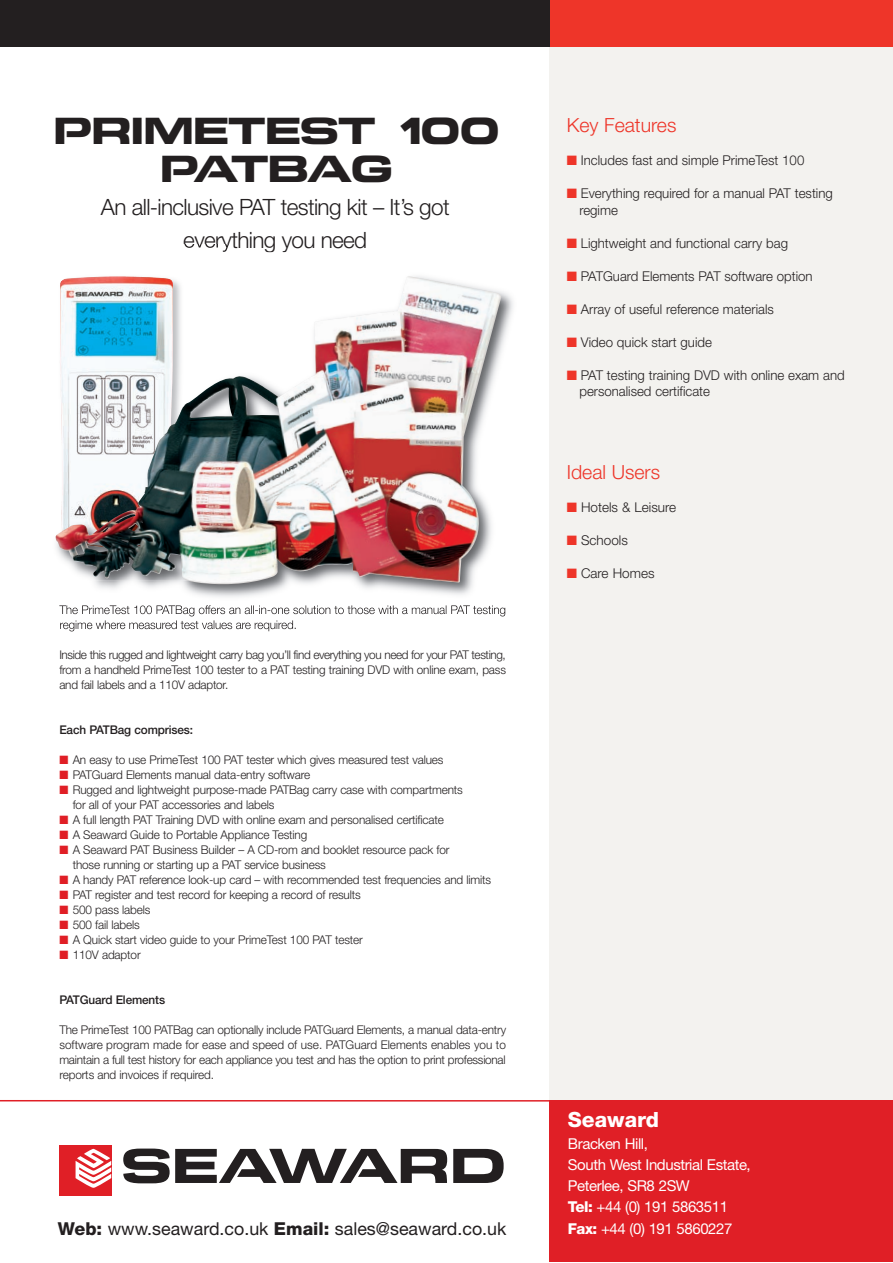
<style>
.page{position:relative;width:893px;height:1263px;background:#fff}
.page>*{position:absolute;margin:0;border:0;box-sizing:border-box;transform-origin:0 0}
.t1{font:37.5px/37.5px "Seaward";letter-spacing:-.055em;color:#231f20;text-align:center}
.t2{font:300 22.5px/33px "Helvetica Neue";letter-spacing:-.03em;color:#231f20;text-align:center}
.t3{font:800 21px "Helvetica Neue";color:#fff}
.t4{font:300 19.5px "Helvetica Neue";color:#ee3529}
.t5{font:17.85px "Helvetica Neue";color:#231f20}
.t6{font:15px/21.3px "Helvetica Neue";letter-spacing:-.03em;color:#fff}
.t7{font:300 13.5px/16.5px "Helvetica Neue";color:#231f20}
.t8{font:300 12px/15px "Helvetica Neue";letter-spacing:-.01em;color:#231f20;text-align:justify}
.t9{font:500 12px "Helvetica Neue";letter-spacing:-.01em;color:#231f20}
.s1{color:#e01f26}
.s2{color:#ee3529}
.s3{font-weight:800}
</style>
<div class="page">
<div style="left:549px;top:8px;width:344px;height:1246px;background:#f3f2ef"></div>
<div style="left:549px;top:1100px;width:344px;height:162px;background:#e01f26"></div>
<div style="left:59px;top:1146px;width:52px;height:50px;background:#e01f26"></div>
<svg style="left:76px;top:1149px;width:35px;height:39px"></svg>
<svg style="left:123px;top:1148px;width:324px;height:35px"></svg>
<svg style="left:453px;top:1149px;width:51px;height:34px"></svg>
<div style="left:0;top:0;width:893px;height:47px;background:#ee3529"></div>
<div style="left:0;top:0;width:550px;height:47px;background:#231f20"></div>
<hr style="left:0;top:1100px;width:893px;height:2px;background:#e01f26">
<img style="left:184px;top:245px;width:45px;height:7px">
<img style="left:70px;top:292px;width:443px;height:340px">
<img style="left:59px;top:605px;width:123px;height:9px">
<img style="left:60px;top:620px;width:95px;height:11px">
<img style="left:55px;top:276px;width:447px;height:302px">
<h1 class="t1" style="left:53px;top:113px;width:449px">PRIMETEST 100<br>PATBAG</h1>
<h2 class="t2" style="left:101px;top:192px;width:350px">An all-inclusive PAT testing kit – It’s got everything you need</h2>
<p class="t8" style="left:59px;top:648px;width:448px">Inside this rugged and lightweight carry bag you’ll find everything you need for your PAT testing, from a handheld PrimeTest 100 tester to a PAT testing training DVD with online exam, pass and fail labels and a 110V adaptor.</p>
<p class="t9" style="left:59px;top:725px;width:135px">Each PATBag comprises:</p>
<p class="t8" style="left:59px;top:753px;width:386px"><span class="s1">■</span> An easy to use PrimeTest 100 PAT tester which gives measured test values</p>
<p class="t8" style="left:59px;top:768px;width:252px"><span class="s1">■</span> PATGuard Elements manual data-entry software</p>
<p class="t8" style="left:73px;top:783px;width:392px;text-indent:-13px"><span class="s1">■</span> Rugged and lightweight purpose-made PATBag carry case with compartments for all of your PAT accessories and labels</p>
<p class="t8" style="left:59px;top:813px;width:386px"><span class="s1">■</span> A full length PAT Training DVD with online exam and personalised certificate</p>
<p class="t8" style="left:59px;top:828px;width:249px"><span class="s1">■</span> A Seaward Guide to Portable Appliance Testing</p>
<p class="t8" style="left:73px;top:843px;width:378px;text-indent:-13px"><span class="s1">■</span> A Seaward PAT Business Builder – A CD-rom and booklet resource pack for those running or starting up a PAT service business</p>
<p class="t8" style="left:59px;top:873px;width:433px"><span class="s1">■</span> A handy PAT reference look-up card – with recommended test frequencies and limits</p>
<p class="t8" style="left:59px;top:888px;width:303px"><span class="s1">■</span> PAT register and test record for keeping a record of results</p>
<p class="t8" style="left:59px;top:903px;width:93px"><span class="s1">■</span> 500 pass labels</p>
<p class="t8" style="left:59px;top:918px;width:82px"><span class="s1">■</span> 500 fail labels</p>
<p class="t8" style="left:59px;top:933px;width:305px"><span class="s1">■</span> A Quick start video guide to your PrimeTest 100 PAT tester</p>
<p class="t8" style="left:59px;top:948px;width:83px"><span class="s1">■</span> 110V adaptor</p>
<p class="t9" style="left:59px;top:995px;width:107px">PATGuard Elements</p>
<p class="t8" style="left:59px;top:1023px;width:448px">The PrimeTest 100 PATBag can optionally include PATGuard Elements, a manual data-entry software program made for ease and speed of use. PATGuard Elements enables you to maintain a full test history for each appliance you test and has the option to print professional reports and invoices if required.</p>
<h3 class="t4" style="left:567px;top:118px;width:111px">Key Features</h3>
<p class="t7" style="left:567px;top:153px;width:239px"><span class="s2">■</span> Includes fast and simple PrimeTest 100</p>
<p class="t7" style="left:579px;top:186px;width:255px;text-indent:-13px"><span class="s2">■</span> Everything required for a manual PAT testing regime</p>
<p class="t7" style="left:567px;top:236px;width:223px"><span class="s2">■</span> Lightweight and functional carry bag</p>
<p class="t7" style="left:567px;top:269px;width:247px"><span class="s2">■</span> PATGuard Elements PAT software option</p>
<p class="t7" style="left:567px;top:302px;width:209px"><span class="s2">■</span> Array of useful reference materials</p>
<p class="t7" style="left:567px;top:335px;width:147px"><span class="s2">■</span> Video quick start guide</p>
<p class="t7" style="left:579px;top:368px;width:267px;text-indent:-13px"><span class="s2">■</span> PAT testing training DVD with online exam and personalised certificate</p>
<h3 class="t4" style="left:567px;top:465px;width:95px">Ideal Users</h3>
<p class="t7" style="left:567px;top:500px;width:111px"><span class="s2">■</span> Hotels &amp; Leisure</p>
<p class="t7" style="left:567px;top:533px;width:63px"><span class="s2">■</span> Schools</p>
<p class="t7" style="left:567px;top:566px;width:89px"><span class="s2">■</span> Care Homes</p>
<h3 class="t3" style="left:568px;top:1112px;width:93px">Seaward</h3>
<p class="t6" style="left:568px;top:1134px;width:184px">Bracken Hill,<br>South West Industrial Estate,<br>Peterlee, SR8 2SW<br><span class="s3">Tel:</span> +44 (0) 191 5863511</p>
<h3 class="t5" style="left:58px;top:1222px;width:450px"><span class="s3">Web:</span> www.seaward.co.uk <span class="s3">Email:</span> sales@seaward.co.uk</h3>
<p class="t6" style="left:568px;top:1219px;width:166px"><span class="s3">Fax:</span> +44 (0) 191 5860227</p>
</div>
